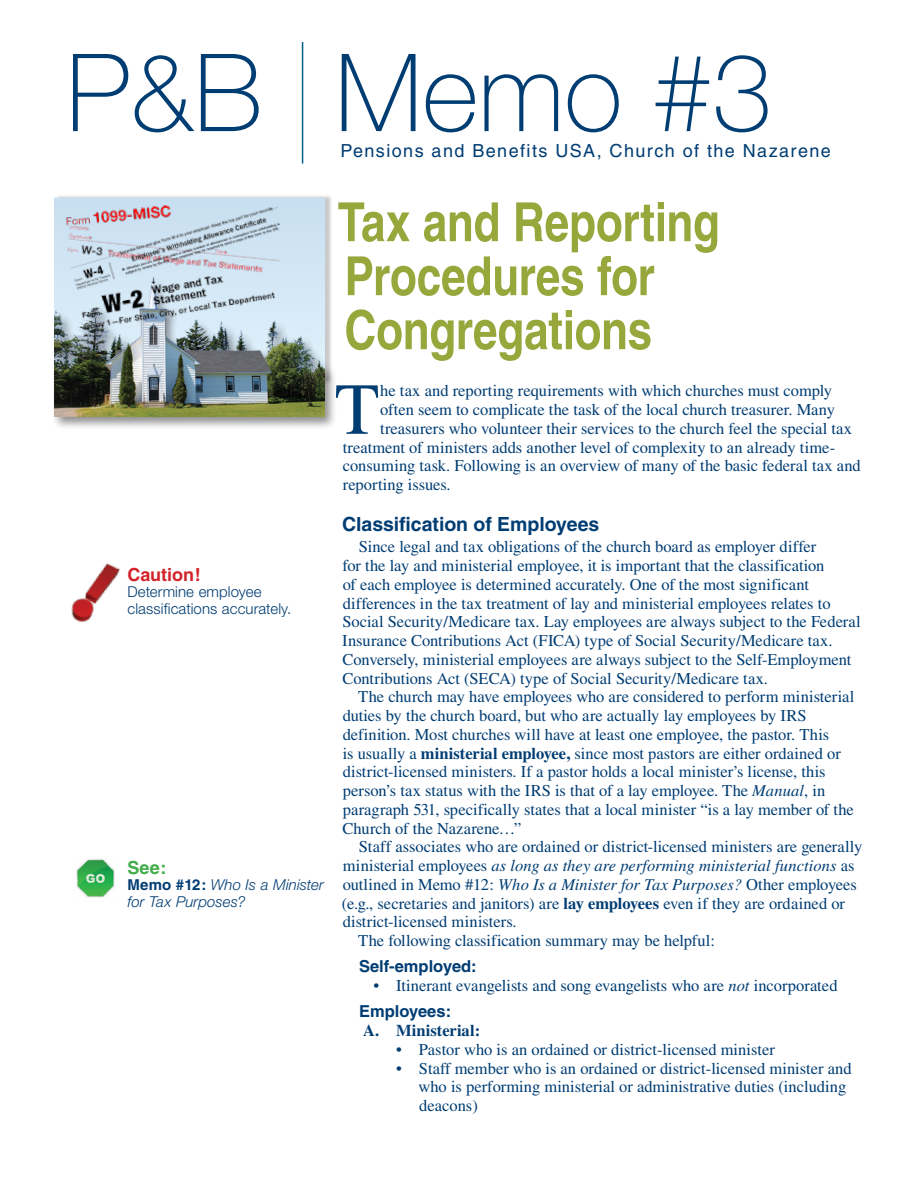
<style>
.page{position:relative;width:918px;height:1188px;background:#fff}
.page>*{position:absolute;margin:0;border:0;box-sizing:border-box;transform-origin:0 0}
.t1{font:100 108px "Helvetica Neue LT Pro";color:#003d73}
.Text_BLUE{font:73.2px "Times";color:#003d73}
.Memo_Title_GREEN{font:700 condensed 54px/54px "Helvetica";letter-spacing:-.01em;color:#97a73c}
.Subhead_BLUE{font:700 19.5px "Helvetica";letter-spacing:-.005em;color:#003d73}
.t2{font:18px "Helvetica";letter-spacing:.08em;color:#003d73}
.CAUTION{font:700 18px "Helvetica";letter-spacing:-.005em;color:#d2232a}
.SEE{font:700 18px "Helvetica";color:#41ad49}
.Indented_text_BLUE{font:16.5px/18.8px "Times";color:#003d73}
.Text_BLUE-2{font:16.5px "Times";letter-spacing:-.005em;color:#003d73}
.indented_subhead{font:700 16.5px "Helvetica";color:#003d73}
.Alpha_LIST{font:700 16.5px "Times";letter-spacing:.005em;color:#003d73}
.Pull_Quote_text_BLUE{font:300 15px/16.5px "Helvetica Neue LT Pro";letter-spacing:.005em;color:#003d73}
.Memo_in_pull_quote{font:italic 300 15px/16.5px "Helvetica Neue LT Pro";letter-spacing:.005em;color:#003d73}
.s1{font-family:"Helvetica";font-weight:700;font-style:normal}
.s2{font-weight:700}
.s3{font-style:italic}
</style>
<div class="page">
<div style="left:55px;top:195px;width:277px;height:189px;background:#231f20;opacity:.24"></div>
<div style="left:55px;top:198px;width:269px;height:183px;background:#cce2f2"></div>
<div style="left:54px;top:198px;width:271px;height:183px;border:2px solid #fff"></div>
<img style="left:69px;top:207px;width:212px;height:62px">
<div style="left:51px;top:276px;width:286px;height:155px;background:#231f20;opacity:.5"></div>
<img style="left:54px;top:270px;width:270px;height:146px">
<img style="left:56px;top:203px;width:133px;height:28px">
<img style="left:74px;top:259px;width:219px;height:75px">
<img style="left:71px;top:563px;width:49px;height:60px">
<img style="left:76px;top:859px;width:39px;height:39px">
<hr style="left:302px;top:42px;width:1px;height:122px;background:#00608a">
<p class="t1" style="left:66px;top:29px;width:197px">P&amp;B</p>
<p class="t1" style="left:335px;top:29px;width:439px">Memo #3</p>
<p class="t2" style="left:340px;top:140px;width:492px">Pensions and Benefits USA, Church of the Nazarene</p>
<p class="CAUTION" style="left:128px;top:564px;width:75px">Caution!</p>
<p class="Pull_Quote_text_BLUE" style="left:128px;top:584px;width:165px">Determine employee classifications accurately.</p>
<p class="SEE" style="left:128px;top:856px;width:40px">See:</p>
<p class="Memo_in_pull_quote" style="left:128px;top:876px;width:198px"><span class="s1">Memo #12:</span> Who Is a Minister for Tax Purposes?</p>
<p class="Memo_Title_GREEN" style="left:338px;top:194px;width:384px">Tax and Reporting<br>Procedures for<br>Congregations</p>
<p class="Text_BLUE" style="left:335px;top:368px;width:46px">T</p>
<p class="Text_BLUE-2" style="left:380px;top:381px;width:453px">he tax and reporting requirements with which churches must comply</p>
<p class="Text_BLUE-2" style="left:380px;top:400px;width:456px">often seem to complicate the task of the local church treasurer. Many</p>
<p class="Text_BLUE-2" style="left:380px;top:419px;width:473px">treasurers who volunteer their services to the church feel the special tax</p>
<p class="Text_BLUE-2" style="left:343px;top:438px;width:494px">treatment of ministers adds another level of complexity to an already time-</p>
<p class="Text_BLUE-2" style="left:343px;top:456px;width:520px">consuming task. Following is an overview of many of the basic federal tax and</p>
<p class="Text_BLUE-2" style="left:343px;top:475px;width:109px">reporting issues.</p>
<p class="Subhead_BLUE" style="left:342px;top:512px;width:259px">Classification of Employees</p>
<p class="Indented_text_BLUE" style="left:342px;top:537px;width:520px;text-indent:17px">Since legal and tax obligations of the church board as employer differ<br>for the lay and ministerial employee, it is important that the classification<br>of each employee is determined accurately. One of the most significant differences in the tax treatment of lay and ministerial employees relates to Social Security/Medicare tax. Lay employees are always subject to the Federal Insurance Contributions Act (FICA) type of Social Security/Medicare tax.<br>Conversely, ministerial employees are always subject to the Self-Employment Contributions Act (SECA) type of Social Security/Medicare tax.</p>
<p class="Indented_text_BLUE" style="left:343px;top:687px;width:513px;text-indent:16px">The church may have employees who are considered to perform ministerial duties by the church board, but who are actually lay employees by IRS definition. Most churches will have at least one employee, the pastor. This<br>is usually a <span class="s2">ministerial employee,</span> since most pastors are either ordained or district-licensed ministers. If a pastor holds a local minister’s license, this person’s tax status with the IRS is that of a lay employee. The <span class="s3">Manual</span>, in paragraph 531, specifically states that a local minister “is a lay member of the Church of the Nazarene…”</p>
<p class="Indented_text_BLUE" style="left:342px;top:837px;width:522px;text-indent:17px">Staff associates who are ordained or district-licensed ministers are generally ministerial employees <span class="s3">as long as they are performing ministerial functions</span> as outlined in Memo #12: <span class="s3">Who Is a Minister for Tax Purposes?</span> Other employees (e.g., secretaries and janitors) are <span class="s2">lay employees</span> even if they are ordained or district-licensed ministers.</p>
<p class="Indented_text_BLUE" style="left:358px;top:931px;width:358px">The following classification summary may be helpful:</p>
<p class="indented_subhead" style="left:359px;top:956px;width:119px">Self-employed:</p>
<p class="Indented_text_BLUE" style="left:374px;top:976px;width:466px">• Itinerant evangelists and song evangelists who are <span class="s3">not</span> incorporated</p>
<p class="indented_subhead" style="left:359px;top:1001px;width:94px">Employees:</p>
<p class="Alpha_LIST" style="left:363px;top:1021px;width:119px">A. Ministerial:</p>
<p class="Indented_text_BLUE" style="left:396px;top:1040px;width:380px">• Pastor who is an ordained or district-licensed minister</p>
<p class="Indented_text_BLUE" style="left:418px;top:1059px;width:435px;text-indent:-22px">• Staff member who is an ordained or district-licensed minister and who is performing ministerial or administrative duties (including deacons)</p>
</div>
